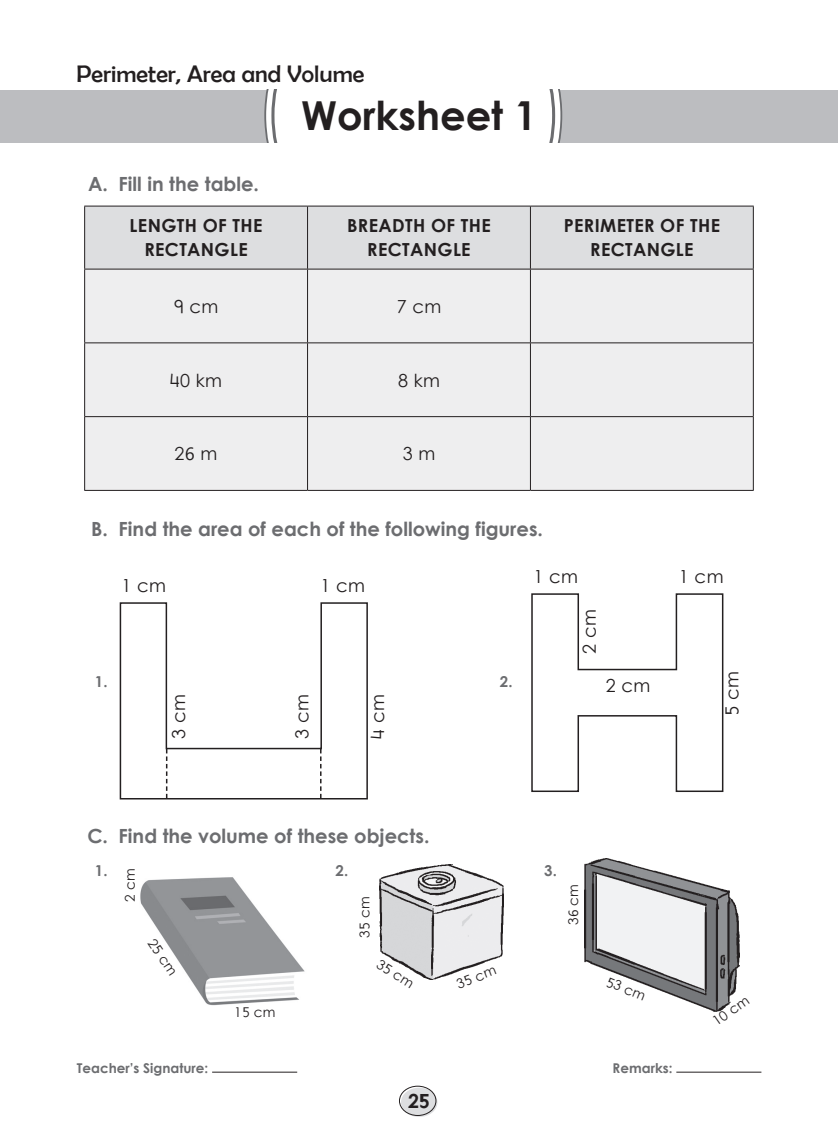
<style>
.page{position:relative;width:838px;height:1136px;background:#fff}
.page>*{position:absolute;margin:0;border:0;box-sizing:border-box;transform-origin:0 0}
.Rubric{font:39.9px "Century Gothic Bold New";color:#231f20}
.Chapter_heading{font:24px "Berlin Sans FB";color:#231f20}
.Rubric-2{font:19.5px "Century Gothic Bold New";color:#6c6d70}
.t1{font:19.5px "Century Gothic Bold New";color:#231f20}
.Sub_rubric{font:18px/24px "Century Gothic Bold New";letter-spacing:.02em;color:#231f20;text-align:center}
.center{font:18px "Century Gothic Regular New";letter-spacing:.02em;color:#231f20}
.Sub_rubric-2{font:15px "Century Gothic Bold New";color:#6c6d70}
.center-2{font:13.5px "Century Gothic Regular New";letter-spacing:.02em;color:#231f20}
.t2{font:13.5px "Century Gothic Bold New";color:#6c6d70}
</style>
<div class="page">
<hr style="left:212px;top:1071px;width:85px;height:1px;background:#231f20">
<hr style="left:676px;top:1071px;width:85px;height:1px;background:#231f20">
<div style="left:401px;top:1087px;width:36px;height:29px;background:#dddee0;border-radius:50%"></div>
<div style="left:399px;top:1085px;width:37px;height:30px;border:1px solid #231f20;border-radius:50%"></div>
<svg style="left:119px;top:602px;width:249px;height:198px"></svg>
<svg style="left:320px;top:749px;width:1px;height:49px"></svg>
<svg style="left:166px;top:749px;width:1px;height:49px"></svg>
<svg style="left:531px;top:593px;width:193px;height:199px"></svg>
<img style="left:140px;top:877px;width:165px;height:129px">
<img style="left:379px;top:864px;width:124px;height:115px">
<img style="left:584px;top:858px;width:156px;height:153px">
<div style="left:85px;top:207px;width:668px;height:62px;background:#dddee0"></div>
<div style="left:85px;top:270px;width:668px;height:220px;background:#eeeeef"></div>
<hr style="left:84px;top:206px;width:223px;height:1px;background:#231f20">
<hr style="left:84px;top:206px;width:1px;height:63px;background:#231f20">
<hr style="left:307px;top:206px;width:223px;height:1px;background:#231f20">
<hr style="left:307px;top:206px;width:1px;height:63px;background:#231f20">
<hr style="left:530px;top:206px;width:223px;height:1px;background:#231f20">
<hr style="left:530px;top:206px;width:1px;height:63px;background:#231f20">
<hr style="left:753px;top:206px;width:1px;height:63px;background:#231f20">
<hr style="left:84px;top:269px;width:223px;height:1px;background:#231f20">
<hr style="left:84px;top:269px;width:1px;height:73px;background:#231f20">
<hr style="left:307px;top:269px;width:223px;height:1px;background:#231f20">
<hr style="left:307px;top:269px;width:1px;height:73px;background:#231f20">
<hr style="left:530px;top:269px;width:223px;height:1px;background:#231f20">
<hr style="left:530px;top:269px;width:1px;height:73px;background:#231f20">
<hr style="left:753px;top:269px;width:1px;height:73px;background:#231f20">
<hr style="left:84px;top:342px;width:223px;height:1px;background:#231f20">
<hr style="left:84px;top:343px;width:1px;height:73px;background:#231f20">
<hr style="left:307px;top:342px;width:223px;height:1px;background:#231f20">
<hr style="left:307px;top:343px;width:1px;height:73px;background:#231f20">
<hr style="left:530px;top:342px;width:223px;height:1px;background:#231f20">
<hr style="left:530px;top:343px;width:1px;height:73px;background:#231f20">
<hr style="left:753px;top:343px;width:1px;height:73px;background:#231f20">
<hr style="left:84px;top:416px;width:223px;height:1px;background:#231f20">
<hr style="left:84px;top:417px;width:1px;height:73px;background:#231f20">
<hr style="left:307px;top:416px;width:223px;height:1px;background:#231f20">
<hr style="left:307px;top:417px;width:1px;height:73px;background:#231f20">
<hr style="left:530px;top:416px;width:223px;height:1px;background:#231f20">
<hr style="left:530px;top:417px;width:1px;height:73px;background:#231f20">
<hr style="left:753px;top:417px;width:1px;height:73px;background:#231f20">
<hr style="left:84px;top:490px;width:223px;height:1px;background:#231f20">
<hr style="left:307px;top:490px;width:223px;height:1px;background:#231f20">
<hr style="left:530px;top:490px;width:223px;height:1px;background:#231f20">
<div style="left:0;top:90px;width:838px;height:52px;background:#bcbdc0"></div>
<div style="left:264px;top:90px;width:298px;height:52px;background:#fff"></div>
<p class="Chapter_heading" style="left:77px;top:60px;width:289px">Perimeter, Area and Volume</p>
<p class="Rubric" style="left:301px;top:85px;width:237px">Worksheet 1</p>
<p class="Rubric-2" style="left:88px;top:169px;width:172px">A. Fill in the table.</p>
<p class="Sub_rubric" style="left:130px;top:213px;width:134px">LENGTH OF THE<br>RECTANGLE</p>
<p class="Sub_rubric" style="left:347px;top:213px;width:145px">BREADTH OF THE<br>RECTANGLE</p>
<p class="Sub_rubric" style="left:564px;top:213px;width:158px">PERIMETER OF THE<br>RECTANGLE</p>
<p class="center" style="left:174px;top:293px;width:46px">9 cm</p>
<p class="center" style="left:397px;top:293px;width:46px">7 cm</p>
<p class="center" style="left:170px;top:367px;width:53px">40 km</p>
<p class="center" style="left:398px;top:367px;width:43px">8 km</p>
<p class="center" style="left:175px;top:441px;width:44px">26 m</p>
<p class="center" style="left:403px;top:441px;width:34px">3 m</p>
<p class="Rubric-2" style="left:91px;top:514px;width:453px">B. Find the area of each of the following figures.</p>
<p class="center" style="left:121px;top:572px;width:46px">1 cm</p>
<p class="center" style="left:320px;top:572px;width:46px">1 cm</p>
<p class="Sub_rubric-2" style="left:95px;top:670px;width:14px">1.</p>
<p class="center" style="left:166px;top:738px;width:46px;rotate:-90deg">3 cm</p>
<p class="center" style="left:289px;top:738px;width:46px;rotate:-90deg">3 cm</p>
<p class="center" style="left:365px;top:738px;width:46px;rotate:-90deg">4 cm</p>
<p class="Sub_rubric-2" style="left:500px;top:670px;width:14px">2.</p>
<p class="center" style="left:533px;top:564px;width:46px">1 cm</p>
<p class="center" style="left:679px;top:564px;width:46px">1 cm</p>
<p class="center" style="left:576px;top:653px;width:46px;rotate:-90deg">2 cm</p>
<p class="center" style="left:606px;top:672px;width:46px">2 cm</p>
<p class="center" style="left:719px;top:715px;width:46px;rotate:-90deg">5 cm</p>
<p class="Rubric-2" style="left:87px;top:821px;width:343px">C. Find the volume of these objects.</p>
<p class="Sub_rubric-2" style="left:95px;top:858px;width:14px">1.</p>
<p class="center-2" style="left:120px;top:901px;width:35px;rotate:-90deg">2 cm</p>
<p class="Sub_rubric-2" style="left:335px;top:858px;width:14px">2.</p>
<p class="center-2" style="left:355px;top:937px;width:43px;rotate:-90deg">35 cm</p>
<p class="center-2" style="left:159px;top:934px;width:43px;rotate:56deg">25 cm</p>
<p class="center-2" style="left:383px;top:954px;width:43px;rotate:32deg">35 cm</p>
<p class="center-2" style="left:234px;top:1002px;width:43px">15 cm</p>
<p class="center-2" style="left:454px;top:975px;width:43px;rotate:-21deg">35 cm</p>
<p class="Sub_rubric-2" style="left:544px;top:858px;width:14px">3.</p>
<p class="center-2" style="left:563px;top:925px;width:43px;rotate:-90deg">36 cm</p>
<p class="center-2" style="left:610px;top:972px;width:43px;rotate:22deg">53 cm</p>
<p class="center-2" style="left:708px;top:1014px;width:43px;rotate:-35deg">10 cm</p>
<p class="t2" style="left:77px;top:1057px;width:133px">Teacher’s Signature:</p>
<p class="t2" style="left:612px;top:1057px;width:61px">Remarks:</p>
<p class="t1" style="left:408px;top:1085px;width:23px">25</p>
</div>
